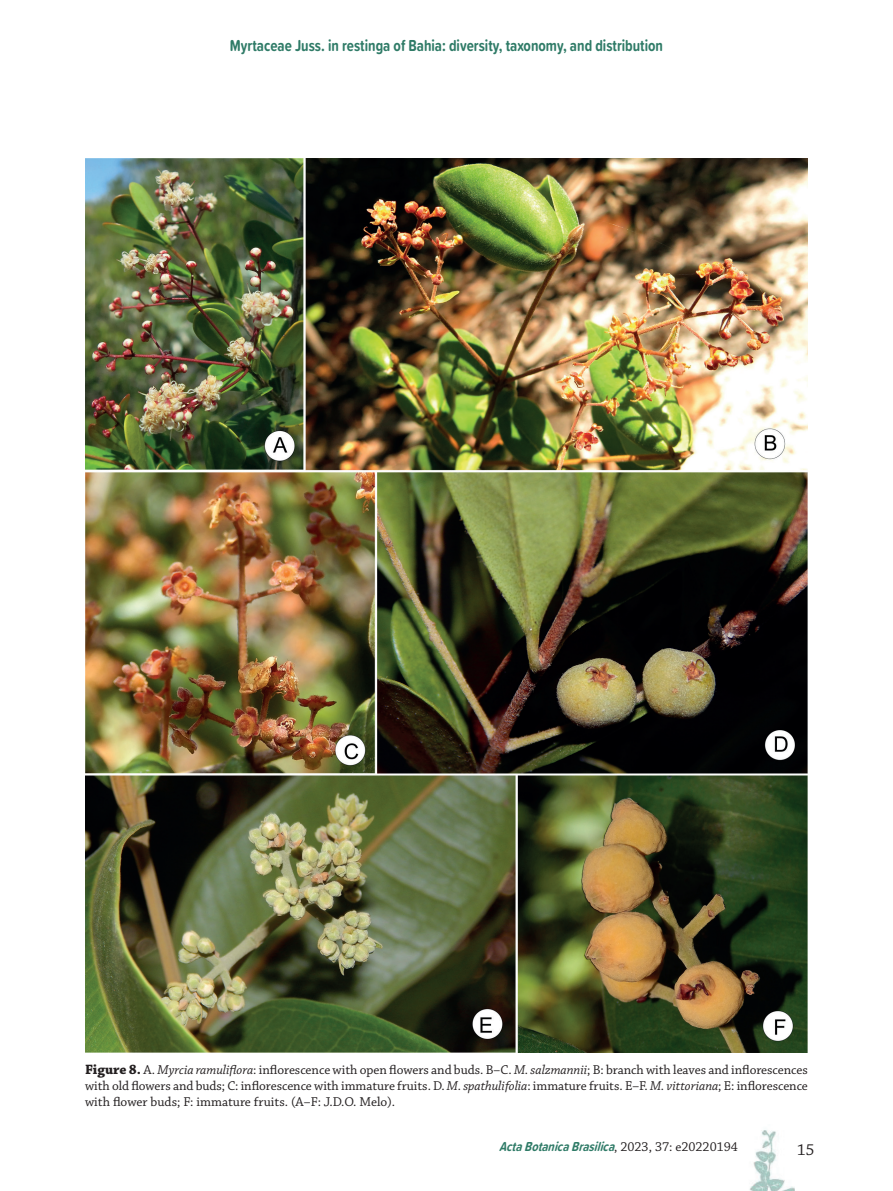
<style>
.page{position:relative;width:893px;height:1191px;background:#fff}
.page>*{position:absolute;margin:0;border:0;box-sizing:border-box;transform-origin:0 0}
.t1{font:700 16.5px "Proxima Soft Cond";color:#2f7b67;scale:.91 1}
.t2{font:16.5px "Chaparral Pro";color:#231f20}
.t3{font:13.5px/16.2px "Chaparral Pro";color:#231f20;text-align:justify}
.t4{font:italic 700 13.5px "Proxima Soft Cond";color:#2f7b67;scale:.95 1}
.s1{font-weight:700;font-size:14.25px}
.s2{font-style:italic}
.s3{font-family:"Chaparral Pro";font-weight:400;font-style:normal;color:#231f20}
</style>
<div class="page">
<img style="left:749px;top:1130px;width:45px;height:61px">
<img style="left:85px;top:159px;width:723px;height:893px">
<p class="t1" style="left:230px;top:33px;width:477px">Myrtaceae Juss. in restinga of Bahia: diversity, taxonomy, and distribution</p>
<p class="t3" style="left:85px;top:1061px;width:724px"><span class="s1">Figure 8.</span> A. <span class="s2">Myrcia ramuliflora</span>: inflorescence with open flowers and buds. B–C. <span class="s2">M. salzmannii</span>; B: branch with leaves and inflorescences with old flowers and buds; C: inflorescence with immature fruits. D. <span class="s2">M. spathulifolia</span>: immature fruits. E–F. <span class="s2">M. vittoriana</span>; E: inflorescence with flower buds; F: immature fruits. (A–F: J.D.O. Melo).</p>
<p class="t4" style="left:499px;top:1136px;width:253px">ActaBotanicaBrasilica<span class="s3">, 2 0 2 3 , 3 7 : e 2 0 2 2 0 1 9 4</span></p>
<p class="t2" style="left:797px;top:1141px;width:19px">15</p>
</div>
